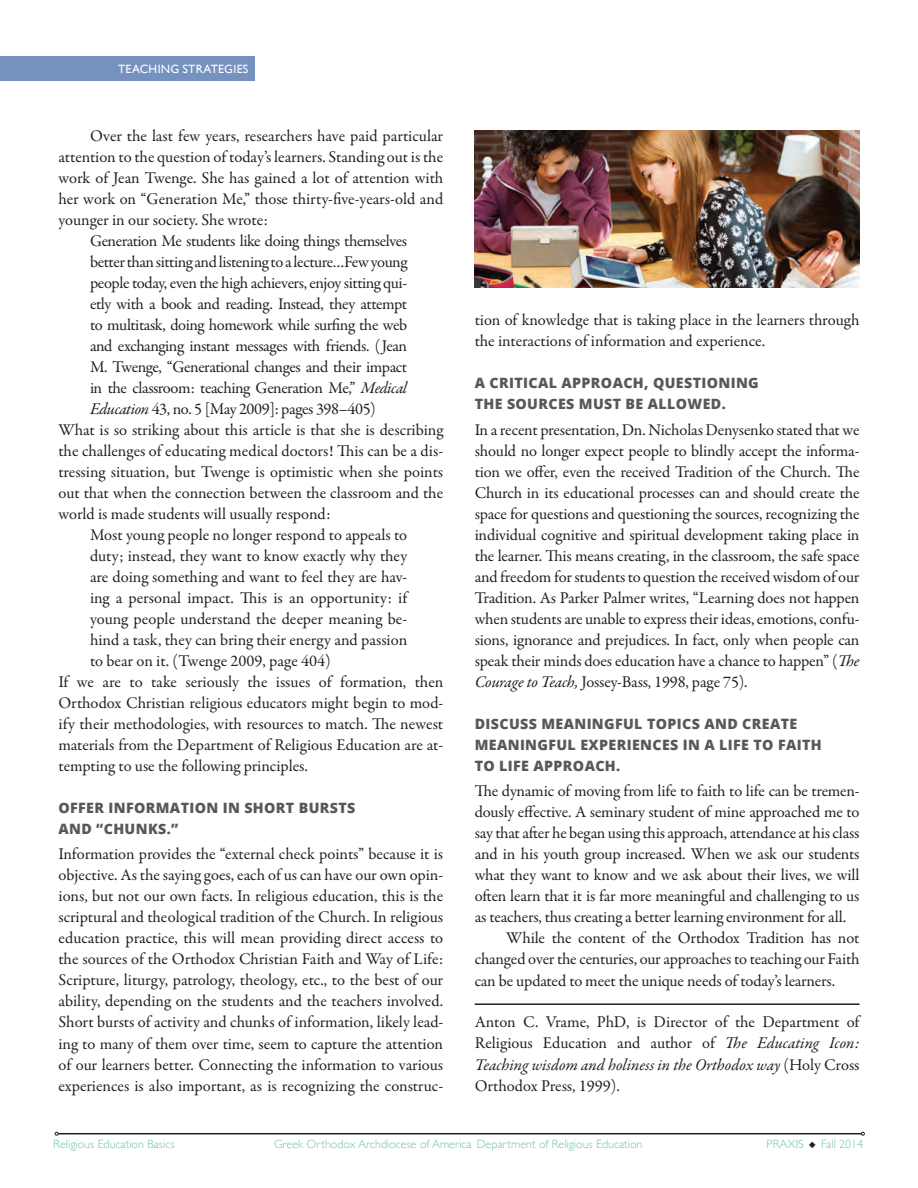
<style>
.page{position:relative;width:918px;height:1188px;background:#fff}
.page>*{position:absolute;margin:0;border:0;box-sizing:border-box;transform-origin:0 0}
.t1{font:16.5px/21px "Garamond Premr Pro";letter-spacing:-.01em;color:#231f20;text-align:justify}
.t2{font:16.5px "Garamond Premr Pro";letter-spacing:-.03em;color:#231f20}
.t3{font:800 14.25px/21px "Open Sans";letter-spacing:.025em;color:#57585a}
.t4{font:300 12px "Gill Sans";color:#70c6a2}
.t5{font:12px "Gill Sans";letter-spacing:.02em;color:#fff}
.s1{font-style:italic}
.s2{color:#231f20}
</style>
<div class="page">
<div style="left:0;top:56px;width:255px;height:25px;background:#7491c0"></div>
<hr style="left:917px;top:0;width:1px;height:1104px;background:#e2efcf">
<hr style="left:475px;top:1003px;width:385px;height:2px;background:#231f20">
<hr style="left:917px;top:128px;width:1px;height:952px;background:#7abe99">
<img style="left:475px;top:130px;width:385px;height:158px">
<hr style="left:58px;top:1133px;width:803px;height:1px;background:#231f20">
<hr style="left:58px;top:1134px;width:803px;height:1px;background:#231f20">
<svg style="left:55px;top:1132px;width:4px;height:4px"></svg>
<svg style="left:861px;top:1132px;width:4px;height:4px"></svg>
<p class="t5" style="left:118px;top:62px;width:132px">TEACHING STRATEGIES</p>
<p class="t1" style="left:90px;top:126px;width:355px">Over the last few years, researchers have paid particular</p>
<p class="t1" style="left:59px;top:147px;width:386px">attention to the question of today’s learners. Standing out is the</p>
<p class="t1" style="left:59px;top:168px;width:386px">work of Jean Twenge. She has gained a lot of attention with</p>
<p class="t1" style="left:59px;top:189px;width:386px">her work on “Generation Me,” those thirty-five-years-old and</p>
<p class="t1" style="left:59px;top:210px;width:211px">younger in our society. She wrote:</p>
<p class="t2" style="left:90px;top:231px;width:319px">Generation Me students like doing things themselves</p>
<p class="t2" style="left:90px;top:252px;width:319px">better than sitting and listening to a lecture…Few young</p>
<p class="t1" style="left:90px;top:273px;width:319px">people today, even the high achievers, enjoy sitting qui-</p>
<p class="t2" style="left:90px;top:294px;width:319px">etly with a book and reading. Instead, they attempt</p>
<p class="t2" style="left:90px;top:315px;width:319px">to multitask, doing homework while surfing the web</p>
<p class="t2" style="left:90px;top:336px;width:319px">and exchanging instant messages with friends. (Jean</p>
<p class="t2" style="left:90px;top:357px;width:319px">M. Twenge, “Generational changes and their impact</p>
<p class="t2" style="left:90px;top:378px;width:319px">in the classroom: teaching Generation Me,” <span class="s1">Medical</span></p>
<p class="t1" style="left:90px;top:399px;width:287px"><span class="s1">Education</span> 43, no. 5 [May 2009]: pages 398–405)</p>
<p class="t1" style="left:59px;top:420px;width:386px">What is so striking about this article is that she is describing</p>
<p class="t1" style="left:59px;top:441px;width:386px">the challenges of educating medical doctors! This can be a dis-</p>
<p class="t1" style="left:59px;top:462px;width:386px">tressing situation, but Twenge is optimistic when she points</p>
<p class="t1" style="left:59px;top:483px;width:386px">out that when the connection between the classroom and the</p>
<p class="t1" style="left:59px;top:504px;width:274px">world is made students will usually respond:</p>
<p class="t1" style="left:90px;top:525px;width:319px">Most young people no longer respond to appeals to</p>
<p class="t1" style="left:90px;top:546px;width:319px">duty; instead, they want to know exactly why they</p>
<p class="t1" style="left:90px;top:567px;width:319px">are doing something and want to feel they are hav-</p>
<p class="t1" style="left:90px;top:588px;width:319px">ing a personal impact. This is an opportunity: if</p>
<p class="t1" style="left:90px;top:609px;width:319px">young people understand the deeper meaning be-</p>
<p class="t1" style="left:90px;top:630px;width:319px">hind a task, they can bring their energy and passion</p>
<p class="t1" style="left:90px;top:651px;width:242px">to bear on it. (Twenge 2009, page 404)</p>
<p class="t1" style="left:59px;top:672px;width:386px">If we are to take seriously the issues of formation, then</p>
<p class="t1" style="left:59px;top:693px;width:386px">Orthodox Christian religious educators might begin to mod-</p>
<p class="t1" style="left:59px;top:714px;width:386px">ify their methodologies, with resources to match. The newest</p>
<p class="t1" style="left:59px;top:735px;width:386px">materials from the Department of Religious Education are at-</p>
<p class="t1" style="left:59px;top:756px;width:251px">tempting to use the following principles.</p>
<p class="t3" style="left:58px;top:797px;width:298px">OFFER INFORMATION IN SHORT BURSTS<br>AND “CHUNKS.”</p>
<p class="t1" style="left:58px;top:844px;width:386px">Information provides the “external check points” because it is objective. As the saying goes, each of us can have our own opin&shy;ions, but not our own facts. In religious education, this is the scriptural and theological tradition of the Church. In religious education practice, this will mean providing direct access to the sources of the Orthodox Christian Faith and Way of Life:<br>Scripture, liturgy, patrology, theology, etc., to the best of our ability, depending on the students and the teachers involved.<br>Short bursts of activity and chunks of information, likely lead&shy;ing to many of them over time, seem to capture the attention of our learners better. Connecting the information to various experiences is also important, as is recognizing the construc-</p>
<p class="t1" style="left:475px;top:310px;width:386px">tion of knowledge that is taking place in the learners through the interactions of information and experience.</p>
<p class="t3" style="left:475px;top:372px;width:286px">A CRITICAL APPROACH, QUESTIONING<br>THE SOURCES MUST BE ALLOWED.</p>
<p class="t1" style="left:475px;top:420px;width:386px">In a recent presentation, Dn. Nicholas Denysenko stated that we should no longer expect people to blindly accept the informa&shy;tion we offer, even the received Tradition of the Church. The Church in its educational processes can and should create the space for questions and questioning the sources, recognizing the individual cognitive and spiritual development taking place in the learner. This means creating, in the classroom, the safe space and freedom for students to question the received wisdom of our Tradition. As Parker Palmer writes, “Learning does not happen when students are unable to express their ideas, emotions, confu&shy;sions, ignorance and prejudices. In fact, only when people can speak their minds does education have a chance to happen” (<span class="s1">The Courage to Teach,</span> Jossey-Bass, 1998, page 75).</p>
<p class="t3" style="left:475px;top:713px;width:349px">DISCUSS MEANINGFUL TOPICS AND CREATE<br>MEANINGFUL EXPERIENCES IN A LIFE TO FAITH<br>TO LIFE APPROACH.</p>
<p class="t1" style="left:475px;top:781px;width:386px">The dynamic of moving from life to faith to life can be tremen-</p>
<p class="t1" style="left:475px;top:802px;width:386px">dously effective. A seminary student of mine approached me to</p>
<p class="t1" style="left:475px;top:823px;width:386px">say that after he began using this approach, attendance at his class</p>
<p class="t1" style="left:475px;top:844px;width:386px">and in his youth group increased. When we ask our students</p>
<p class="t1" style="left:475px;top:865px;width:386px">what they want to know and we ask about their lives, we will</p>
<p class="t1" style="left:475px;top:886px;width:386px">often learn that it is far more meaningful and challenging to us</p>
<p class="t1" style="left:475px;top:907px;width:373px">as teachers, thus creating a better learning environment for all.</p>
<p class="t1" style="left:506px;top:928px;width:355px">While the content of the Orthodox Tradition has not</p>
<p class="t1" style="left:475px;top:949px;width:386px">changed over the centuries, our approaches to teaching our Faith</p>
<p class="t1" style="left:475px;top:970px;width:362px">can be updated to meet the unique needs of today’s learners.</p>
<p class="t1" style="left:475px;top:1012px;width:386px">Anton C. Vrame, PhD, is Director of the Department of Religious Education and author of <span class="s1">The Educating Icon:<br>Teaching wisdom and holiness in the Orthodox way</span> (Holy Cross Orthodox Press, 1999).</p>
<p class="t4" style="left:53px;top:1135px;width:123px">Religious Education Basics</p>
<p class="t4" style="left:274px;top:1135px;width:370px">Greek Orthodox Archdiocese of America Department of Religious Education</p>
<p class="t4" style="left:767px;top:1135px;width:98px">PRAXIS <span class="s2">◆</span> Fall 2014</p>
</div>
